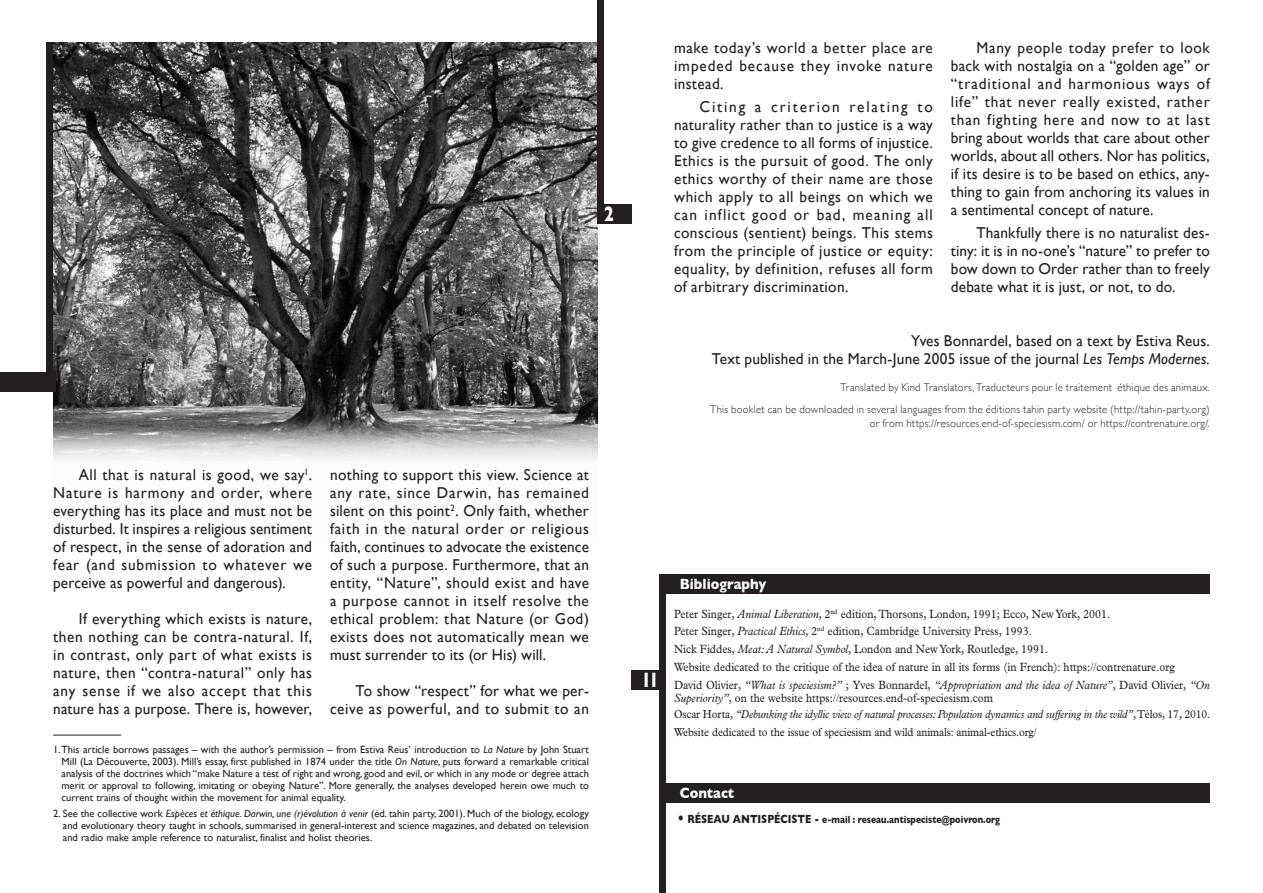
<style>
.page{position:relative;width:1263px;height:893px;background:#fff}
.page>*{position:absolute;margin:0;border:0;box-sizing:border-box;transform-origin:0 0}
.Normal_e{font:700 21.3px "Gill Sans";color:#fff;scale:.76 1}
.TXT_courant{font:15.75px/18px "Gill Sans";letter-spacing:.015em;color:#231f20;text-align:justify}
.Normal_e-2{font:700 15px "Gill Sans";color:#fff;scale:.9 1}
.NOtes{font:12px/13.5px "Plantin Std";color:#231f20;scale:.9 1}
.NOtes-2{font:italic 11.7px "Plantin";letter-spacing:-.01em;color:#231f20;scale:.9 1}
.NOtes-3{font:11.7px "Plantin";letter-spacing:-.01em;color:#231f20;scale:.9 1}
.TXT_courant-2{font:300 11.25px/13.5px "Gill Sans";letter-spacing:.025em;color:#231f20;text-align:right;scale:.95 1}
.Normal_e-3{font:10.5px/12px "Gill Sans";color:#231f20;text-align:justify}
.Plus_d_infos{font:700 10.5px "Gill Sans";color:#231f20;scale:.82 1}
.s1{font-style:italic}
.s2{font-style:normal}
.s3{font-size:15px}
.s4{font-size:12px}
</style>
<div class="page">
<img style="left:53px;top:43px;width:544px;height:418px">
<div style="left:597px;top:0;width:7px;height:223px;background:#231f20"></div>
<div style="left:659px;top:574px;width:6px;height:319px;background:#231f20"></div>
<div style="left:597px;top:204px;width:34px;height:19px;background:#231f20"></div>
<div style="left:631px;top:670px;width:34px;height:19px;background:#231f20"></div>
<div style="left:0;top:372px;width:55px;height:20px;background:#231f20"></div>
<hr style="left:53px;top:735px;width:68px;height:1px;background:#231f20">
<div style="left:665px;top:574px;width:545px;height:20px;background:#231f20"></div>
<div style="left:665px;top:783px;width:545px;height:20px;background:#231f20"></div>
<div style="left:46px;top:43px;width:7px;height:330px;background:#231f20"></div>
<p class="Normal_e" style="left:604px;top:197px;width:14px">2</p>
<p class="TXT_courant" style="left:53px;top:465px;width:260px;text-indent:26px">All that is natural is good, we say<sup>1</sup>.<br>Nature is harmony and order, where everything has its place and must not be disturbed. It inspires a religious sentiment of respect, in the sense of adoration and fear (and submission to whatever we perceive as powerful and dangerous).</p>
<p class="TXT_courant" style="left:53px;top:609px;width:260px;text-indent:26px">If everything which exists is nature, then nothing can be contra-natural. If, in contrast, only part of what exists is nature, then “contra-natural” only has any sense if we also accept that this nature has a purpose. There is, however,</p>
<p class="TXT_courant" style="left:330px;top:465px;width:260px">nothing to support this view. Science at any rate, since Darwin, has remained silent on this point<sup>2</sup>. Only faith, whether faith in the natural order or religious faith, continues to advocate the existence of such a purpose. Furthermore, that an entity, “Nature”, should exist and have a purpose cannot in itself resolve the ethical problem: that Nature (or God) exists does not automatically mean we must surrender to its (or His) will.</p>
<p class="TXT_courant" style="left:330px;top:681px;width:260px;text-align:right">To show “respect” for what we per&shy;ceive as powerful, and to submit to an</p>
<p class="Normal_e-3" style="left:62px;top:743px;width:529px;text-indent:-8px">1. This article borrows passages – with the author’s permission – from Estiva Reus’ introduction to <span class="s1">La Nature</span> by John Stuart Mill (La Découverte, 2003). Mill’s essay, first published in 1874 under the title <span class="s1">On Nature</span>, puts forward a remarkable critical analysis of the doctrines which “make Nature a test of right and wrong, good and evil, or which in any mode or degree attach merit or approval to following, imitating or obeying Nature”. More generally, the analyses developed herein owe much to current trains of thought within the movement for animal equality.</p>
<p class="Normal_e-3" style="left:63px;top:807px;width:528px;text-indent:-10px">2. See the collective work <span class="s1">Espèces et éthique. Darwin, une (r)évolution à venir</span> (éd. tahin party, 2001). Much of the biology, ecology and evolutionary theory taught in schools, summarised in general-interest and science magazines, and debated on television and radio make ample reference to naturalist, finalist and holist theories.</p>
<p class="TXT_courant" style="left:674px;top:39px;width:260px">make today’s world a better place are impeded because they invoke nature instead.</p>
<p class="TXT_courant" style="left:674px;top:97px;width:260px;text-indent:26px">Citing a criterion relating to naturality rather than to justice is a way to give credence to all forms of injustice.<br>Ethics is the pursuit of good. The only ethics worthy of their name are those which apply to all beings on which we can inflict good or bad, meaning all conscious (sentient) beings. This stems from the principle of justice or equity: equality, by definition, refuses all form of arbitrary discrimination.</p>
<p class="TXT_courant" style="left:951px;top:39px;width:260px;text-indent:26px">Many people today prefer to look back with nostalgia on a “golden age” or “traditional and harmonious ways of life” that never really existed, rather than fighting here and now to at last bring about worlds that care about other worlds, about all others. Nor has politics, if its desire is to be based on ethics, any&shy;thing to gain from anchoring its values in a sentimental concept of nature.</p>
<p class="TXT_courant" style="left:951px;top:223px;width:260px;text-indent:26px">Thankfully there is no naturalist des&shy;tiny: it is in no-one’s “nature” to prefer to bow down to Order rather than to freely debate what it is just, or not, to do.</p>
<p class="TXT_courant" style="left:911px;top:331px;width:300px">Yves Bonnardel, based on a text by Estiva Reus.</p>
<p class="TXT_courant" style="left:712px;top:349px;width:499px">Text published in the March-June 2005 issue of the journal <span class="s1">Les Temps Modernes.</span></p>
<p class="TXT_courant-2" style="left:840px;top:380px;width:390px">Translated by Kind Translators, Traducteurs pour le traitement éthique des animaux.</p>
<p class="TXT_courant-2" style="left:710px;top:402px;width:527px">This booklet can be downloaded in several languages from the éditions tahin party website (http://tahin-party.org) or from https://resources.end-of-speciesism.com/ or https://contrenature.org/.</p>
<h1 class="Normal_e" style="left:641px;top:663px;width:24px">11</h1>
<p class="Normal_e-2" style="left:680px;top:572px;width:98px">Bibliography</p>
<p class="NOtes" style="left:674px;top:607px;width:486px">Peter Singer, <span class="s1">Animal Liberation,</span> 2<sup>nd</sup> edition, Thorsons, London, 1991; Ecco, New York, 2001.</p>
<p class="NOtes" style="left:674px;top:625px;width:399px">Peter Singer, <span class="s1">Practical Ethics,</span> 2<sup>nd</sup> edition, Cambridge University Press, 1993.</p>
<p class="NOtes" style="left:674px;top:642px;width:417px">Nick Fiddes, <span class="s1">Meat: A Natural Symbol</span>, London and New York, Routledge, 1991.</p>
<p class="NOtes" style="left:674px;top:660px;width:558px">Website dedicated to the critique of the idea of nature in all its forms (in French): https://contrenature.org</p>
<p class="NOtes" style="left:674px;top:678px;width:597px">David Olivier, <span class="s1">“What is speciesism?”</span> ; Yves Bonnardel, <span class="s1">“Appropriation and the idea of Nature”</span>, David Olivier, <span class="s1">“On<br>Superiority”</span>, on the website https://resources.end-of-speciesism.com</p>
<p class="NOtes-2" style="left:674px;top:707px;width:597px"><span class="s2">Oscar Horta,</span> “Debunking the idyllic view of natural processes: Population dynamics and suffering in the wild”<span class="s2">, Télos, 17, 2010.</span></p>
<p class="NOtes-3" style="left:674px;top:725px;width:404px">Website dedicated to the issue of speciesism and wild animals: animal-ethics.org/</p>
<p class="Normal_e-2" style="left:680px;top:781px;width:62px">Contact</p>
<p class="Plus_d_infos" style="left:678px;top:811px;width:395px"><span class="s3">•</span> <span class="s4">RÉSEAU ANTISPÉCISTE -</span> e-mail : reseau.antispeciste@poivron.org</p>
</div>
